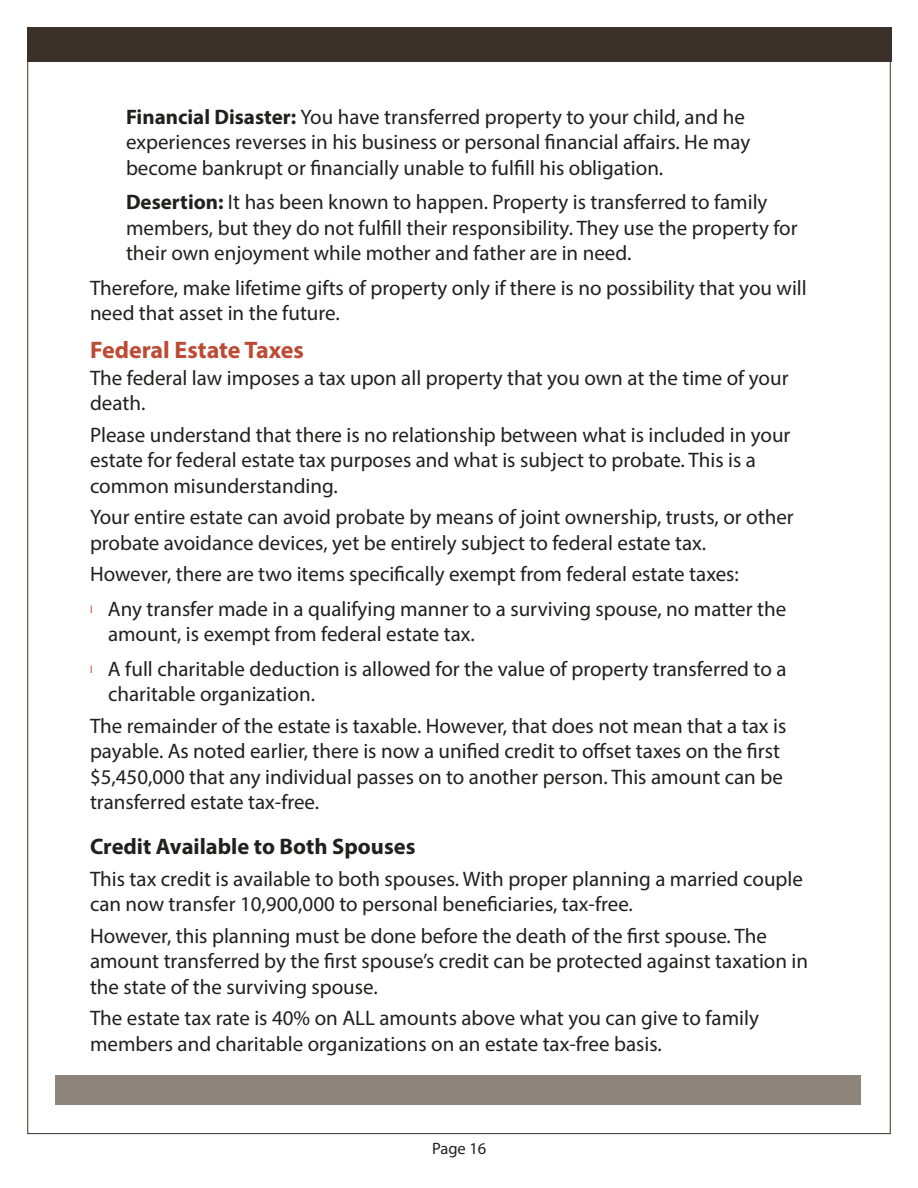
<style>
.page{position:relative;width:918px;height:1188px;background:#fff}
.page>*{position:absolute;margin:0;border:0;box-sizing:border-box;transform-origin:0 0}
.t1{font:700 24px "Myriad Pro";color:#bc4a34}
.t2{font:700 22.5px "Myriad Pro";color:#221f1f}
.t3{font:21px/25.5px "Myriad Pro";color:#221f1f}
.t4{font:16.5px "Myriad Pro";color:#221f1f}
.s1{font-weight:700}
.s2{font-size:10.5px;color:#bc4a34}
</style>
<div class="page">
<div style="left:27px;top:27px;width:864px;height:34px;background:#3a312a"></div>
<div style="left:56px;top:1075px;width:805px;height:30px;background:#8d847b"></div>
<p class="t3" style="left:126px;top:106px;width:626px"><span class="s1">Financial Disaster:</span> You have transferred property to your child, and he experiences reverses in his business or personal financial affairs. He may become bankrupt or financially unable to fulfill his obligation.</p>
<p class="t3" style="left:126px;top:191px;width:673px"><span class="s1">Desertion:</span> It has been known to happen. Property is transferred to family members, but they do not fulfill their responsibility. They use the property for their own enjoyment while mother and father are in need.</p>
<p class="t3" style="left:90px;top:277px;width:718px">Therefore, make lifetime gifts of property only if there is no possibility that you will need that asset in the future.</p>
<p class="t1" style="left:90px;top:340px;width:215px">Federal Estate Taxes</p>
<p class="t3" style="left:90px;top:367px;width:700px">The federal law imposes a tax upon all property that you own at the time of your death.</p>
<p class="t3" style="left:90px;top:424px;width:702px">Please understand that there is no relationship between what is included in your estate for federal estate tax purposes and what is subject to probate. This is a common misunderstanding.</p>
<p class="t3" style="left:90px;top:506px;width:705px">Your entire estate can avoid probate by means of joint ownership, trusts, or other probate avoidance devices, yet be entirely subject to federal estate tax.</p>
<p class="t3" style="left:90px;top:559px;width:698px;line-height:34.5px">However, there are two items specifically exempt from federal estate taxes:<br><span class="s2">l</span> Any transfer made in a qualifying manner to a surviving spouse, no matter the</p>
<p class="t3" style="left:90px;top:619px;width:698px;line-height:34.5px;text-indent:18px">amount, is exempt from federal estate tax.<br><span class="s2">l</span> A full charitable deduction is allowed for the value of property transferred to a</p>
<p class="t3" style="left:90px;top:680px;width:698px;line-height:31.5px;text-indent:18px">charitable organization.<br>The remainder of the estate is taxable. However, that does not mean that a tax is</p>
<p class="t3" style="left:90px;top:740px;width:694px">payable. As noted earlier, there is now a unified credit to offset taxes on the first $5,450,000 that any individual passes on to another person. This amount can be transferred estate tax-free.</p>
<p class="t2" style="left:90px;top:838px;width:327px">Credit Available to Both Spouses</p>
<p class="t3" style="left:90px;top:868px;width:715px">This tax credit is available to both spouses. With proper planning a married couple can now transfer 10,900,000 to personal beneficiaries, tax-free.</p>
<p class="t3" style="left:90px;top:925px;width:720px">However, this planning must be done before the death of the first spouse. The amount transferred by the first spouse’s credit can be protected against taxation in the state of the surviving spouse.</p>
<p class="t3" style="left:90px;top:1007px;width:670px">The estate tax rate is 40% on ALL amounts above what you can give to family members and charitable organizations on an estate tax-free basis.</p>
<p class="t4" style="left:432px;top:1142px;width:56px">Page 16</p>
</div>
